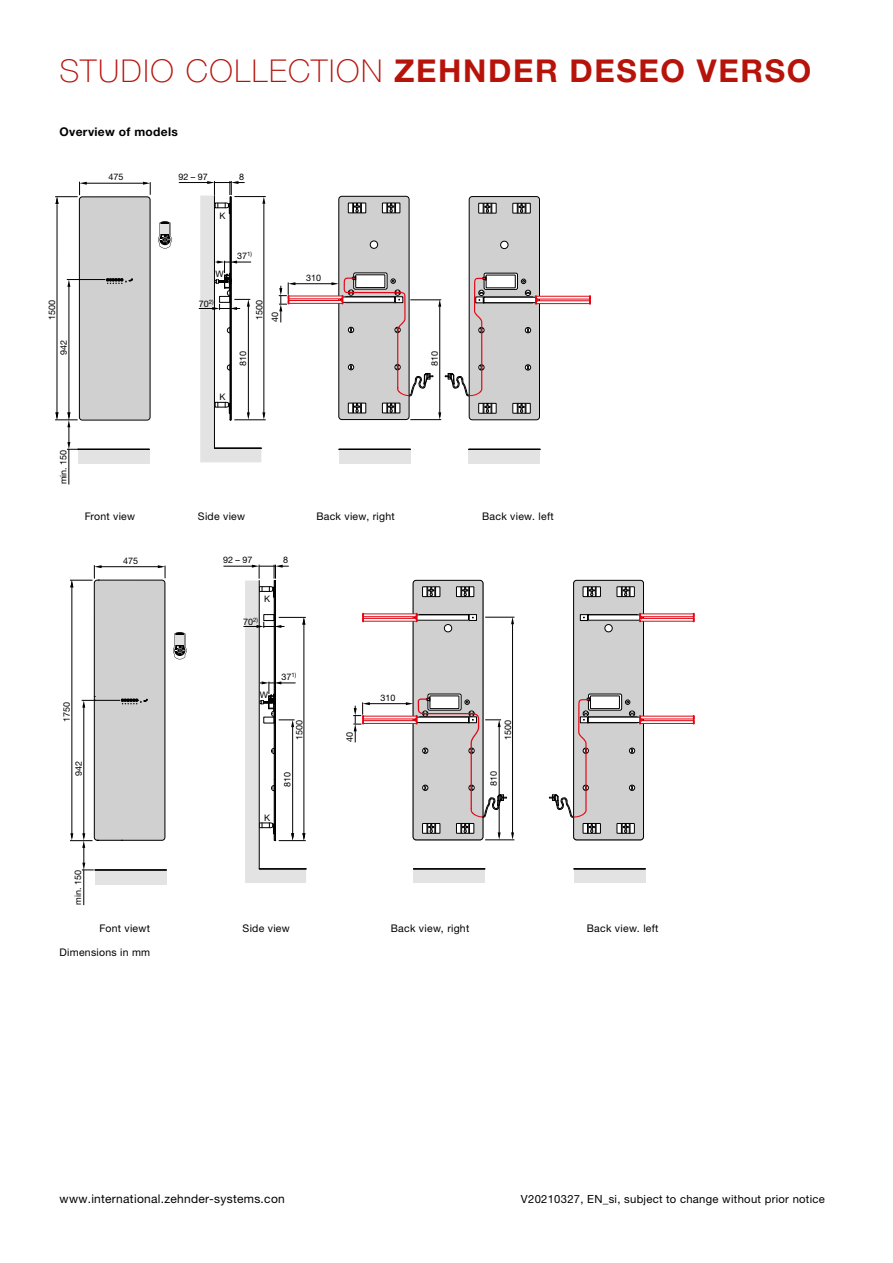
<style>
.page{position:relative;width:893px;height:1263px;background:#fff}
.page>*{position:absolute;margin:0;border:0;box-sizing:border-box;transform-origin:0 0}
.t1{font:700 31.5px "Helvetica Neue LTW1 G";letter-spacing:.05em;color:#b6140b}
.t2{font:12px "Helvetica Neuefor Zehnder";letter-spacing:.025em;color:#000}
.t3{font:700 12px "Helvetica Neue LTW1 G";letter-spacing:.025em;color:#000}
.t4{font:11.25px "Helvetica Neuefor Zehnder";letter-spacing:.025em;color:#000}
.t5{font:10.5px "Helvetica Neuefor Zehnder";letter-spacing:.025em;color:#000}
.t6{font:9px "Helvetica Neuefor Zehnder";color:#000}
.s1{font-weight:100}
</style>
<div class="page">
<div style="left:78px;top:449px;width:71px;height:14px;background:#e3e3e3"></div>
<svg style="left:158px;top:221px;width:14px;height:28px"></svg>
<div style="left:161px;top:224px;width:8px;height:9px;background:#e3e3e3"></div>
<hr style="left:69px;top:449px;width:1px;height:35px;background:#000">
<svg style="left:55px;top:182px;width:96px;height:268px"></svg>
<hr style="left:234px;top:420px;width:32px;height:1px;background:#000">
<hr style="left:234px;top:196px;width:32px;height:1px;background:#000">
<hr style="left:179px;top:182px;width:31px;height:1px;background:#000">
<svg style="left:199px;top:181px;width:66px;height:281px"></svg>
<div style="left:339px;top:449px;width:71px;height:14px;background:#e3e3e3"></div>
<hr style="left:339px;top:449px;width:71px;height:1px;background:#000">
<div style="left:288px;top:300px;width:55px;height:4px;border:1px solid #e30613"></div>
<hr style="left:294px;top:283px;width:38px;height:1px;background:#000">
<svg style="left:279px;top:282px;width:16px;height:40px"></svg>
<div style="left:469px;top:449px;width:71px;height:14px;background:#e3e3e3"></div>
<hr style="left:469px;top:449px;width:71px;height:1px;background:#000">
<div style="left:536px;top:300px;width:55px;height:4px;border:1px solid #e30613"></div>
<svg style="left:589px;top:295px;width:2px;height:9px"></svg>
<svg style="left:331px;top:197px;width:209px;height:223px"></svg>
<svg style="left:173px;top:632px;width:14px;height:27px"></svg>
<div style="left:176px;top:635px;width:8px;height:9px;background:#e3e3e3"></div>
<div style="left:95px;top:870px;width:71px;height:14px;background:#e3e3e3"></div>
<hr style="left:84px;top:870px;width:1px;height:35px;background:#000">
<svg style="left:70px;top:565px;width:96px;height:306px"></svg>
<hr style="left:223px;top:566px;width:32px;height:1px;background:#000">
<svg style="left:243px;top:565px;width:64px;height:318px"></svg>
<div style="left:362px;top:614px;width:55px;height:3px;border:1px solid #e30613"></div>
<div style="left:362px;top:618px;width:55px;height:3px;border:1px solid #e30613"></div>
<svg style="left:362px;top:613px;width:2px;height:9px"></svg>
<div style="left:362px;top:720px;width:55px;height:4px;border:1px solid #e30613"></div>
<div style="left:413px;top:869px;width:72px;height:14px;background:#e3e3e3"></div>
<hr style="left:413px;top:869px;width:72px;height:1px;background:#000">
<hr style="left:368px;top:703px;width:39px;height:1px;background:#000">
<svg style="left:353px;top:702px;width:17px;height:40px"></svg>
<svg style="left:406px;top:580px;width:108px;height:260px"></svg>
<div style="left:640px;top:618px;width:54px;height:3px;border:1px solid #e30613"></div>
<div style="left:640px;top:614px;width:54px;height:3px;border:1px solid #e30613"></div>
<div style="left:640px;top:720px;width:54px;height:4px;border:1px solid #e30613"></div>
<div style="left:574px;top:869px;width:71px;height:14px;background:#e3e3e3"></div>
<hr style="left:574px;top:869px;width:71px;height:1px;background:#000">
<svg style="left:549px;top:580px;width:95px;height:260px"></svg>
<h1 class="t1" style="left:60px;top:51px;width:753px"><span class="s1">STUDIO COLLECTION</span> ZEHNDER DESEO VERSO</h1>
<h2 class="t3" style="left:60px;top:124px;width:120px">Overview of models</h2>
<p class="t6" style="left:108px;top:172px;width:17px">475</p>
<p class="t6" style="left:46px;top:319px;width:22px;rotate:-90deg">1500</p>
<p class="t6" style="left:58px;top:355px;width:17px;rotate:-90deg">942</p>
<p class="t6" style="left:178px;top:171px;width:31px">92 – 97</p>
<p class="t6" style="left:239px;top:171px;width:7px">8</p>
<p class="t6" style="left:219px;top:210px;width:8px">K</p>
<p class="t6" style="left:216px;top:268px;width:10px">W</p>
<p class="t6" style="left:199px;top:298px;width:16px">70<sup>2)</sup></p>
<p class="t6" style="left:219px;top:391px;width:8px">K</p>
<p class="t6" style="left:237px;top:250px;width:16px">37<sup>1)</sup></p>
<p class="t6" style="left:254px;top:319px;width:22px;rotate:-90deg">1500</p>
<p class="t6" style="left:270px;top:322px;width:12px;rotate:-90deg">40</p>
<p class="t6" style="left:237px;top:366px;width:17px;rotate:-90deg">810</p>
<p class="t6" style="left:306px;top:272px;width:17px">310</p>
<p class="t6" style="left:429px;top:366px;width:17px;rotate:-90deg">810</p>
<p class="t6" style="left:58px;top:484px;width:36px;rotate:-90deg">min. 150</p>
<p class="t5" style="left:85px;top:510px;width:52px">Front view</p>
<p class="t5" style="left:198px;top:510px;width:49px">Side view</p>
<p class="t5" style="left:316px;top:510px;width:80px">Back view, right</p>
<p class="t5" style="left:482px;top:510px;width:73px">Back view. left</p>
<p class="t6" style="left:123px;top:555px;width:17px">475</p>
<p class="t6" style="left:223px;top:555px;width:31px">92 – 97</p>
<p class="t6" style="left:283px;top:555px;width:7px">8</p>
<p class="t6" style="left:264px;top:593px;width:8px">K</p>
<p class="t6" style="left:243px;top:616px;width:16px">70<sup>2)</sup></p>
<p class="t6" style="left:61px;top:722px;width:22px;rotate:-90deg">1750</p>
<p class="t6" style="left:260px;top:689px;width:10px">W</p>
<p class="t6" style="left:281px;top:671px;width:16px">37<sup>1)</sup></p>
<p class="t6" style="left:294px;top:740px;width:22px;rotate:-90deg">1500</p>
<p class="t6" style="left:344px;top:742px;width:12px;rotate:-90deg">40</p>
<p class="t6" style="left:381px;top:692px;width:17px">310</p>
<p class="t6" style="left:502px;top:739px;width:22px;rotate:-90deg">1500</p>
<p class="t6" style="left:73px;top:776px;width:17px;rotate:-90deg">942</p>
<p class="t6" style="left:73px;top:905px;width:36px;rotate:-90deg">min. 150</p>
<p class="t6" style="left:264px;top:812px;width:8px">K</p>
<p class="t6" style="left:282px;top:787px;width:17px;rotate:-90deg">810</p>
<p class="t6" style="left:488px;top:786px;width:17px;rotate:-90deg">810</p>
<p class="t5" style="left:100px;top:922px;width:52px">Font viewt</p>
<p class="t5" style="left:243px;top:922px;width:49px">Side view</p>
<p class="t5" style="left:391px;top:922px;width:80px">Back view, right</p>
<p class="t5" style="left:587px;top:922px;width:73px">Back view. left</p>
<p class="t5" style="left:60px;top:946px;width:92px">Dimensions in mm</p>
<h2 class="t2" style="left:60px;top:1192px;width:227px">www.international.zehnder-systems.con</h2>
<p class="t4" style="left:521px;top:1192px;width:305px">V20210327, EN_si, subject to change without prior notice</p>
</div>
